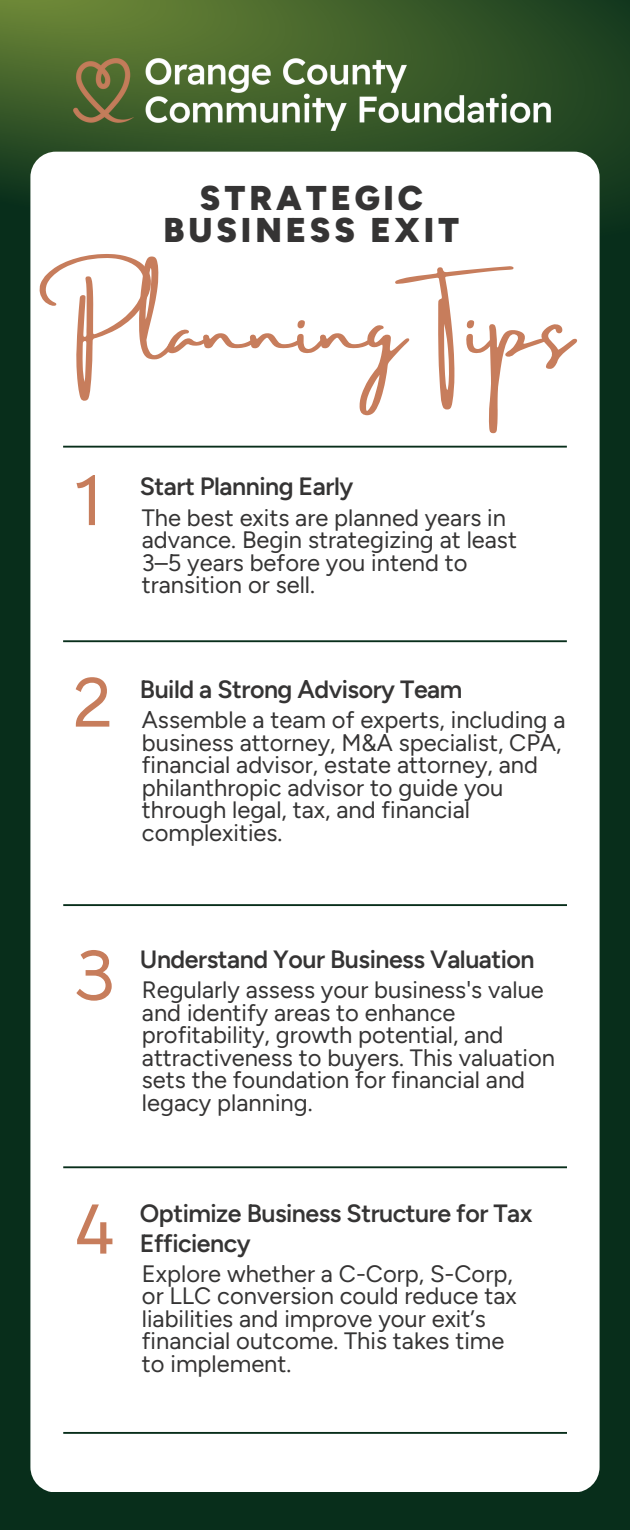
<style>
.page{position:relative;width:630px;height:1530px;background:#082e1b}
.page>*{position:absolute;margin:0;border:0;box-sizing:border-box;transform-origin:0 0}
.t1{font:77.75px "Amsterdam Three";color:#c77d5c}
.t2{font:700 75px "Bellota";color:#c77d5c}
.t3{font:900 34.5px/32px "Figtree";letter-spacing:.115em;color:#353434;text-align:center}
.t4{font:600 25px/30px "Figtree";letter-spacing:-.02em;color:#353434}
.t5{font:23.75px/22.5px "Figtree";color:#353434}
</style>
<div class="page">
<img style="left:0;top:0;width:630px;height:202px">
<div style="left:30px;top:152px;width:570px;height:1340px;background:#fff;border-radius:25px"></div>
<img style="left:56px;top:37px;width:512px;height:114px">
<hr style="left:63px;top:640px;width:504px;height:2px;background:#082e1b">
<hr style="left:63px;top:904px;width:504px;height:2px;background:#082e1b">
<hr style="left:63px;top:1166px;width:504px;height:2px;background:#082e1b">
<hr style="left:63px;top:1432px;width:504px;height:2px;background:#082e1b">
<hr style="left:63px;top:446px;width:504px;height:2px;background:#082e1b">
<p class="t3" style="left:164px;top:182px;width:297px">STRATEGIC<br>BUSINESS EXIT</p>
<p class="t1" style="left:76px;top:286px;width:497px">Planning Tips</p>
<h1 class="t2" style="left:74px;top:452px;width:29px">1</h1>
<p class="t4" style="left:140px;top:472px;width:215px">Start Planning Early</p>
<h2 class="t5" style="left:142px;top:506px;width:377px">The best exits are planned years in advance. Begin strategizing at least<br>3–5 years before you intend to transition or sell.</h2>
<p class="t2" style="left:72px;top:654px;width:42px">2</p>
<h3 class="t4" style="left:140px;top:674px;width:324px">Build a Strong Advisory Team</h3>
<p class="t5" style="left:142px;top:709px;width:425px">Assemble a team of experts, including a business attorney, M&amp;A specialist, CPA, financial advisor, estate attorney, and philanthropic advisor to guide you through legal, tax, and financial complexities.</p>
<p class="t2" style="left:74px;top:927px;width:42px">3</p>
<p class="t4" style="left:140px;top:944px;width:396px">Understand Your Business Valuation</p>
<p class="t5" style="left:142px;top:979px;width:415px">Regularly assess your business's value and identify areas to enhance profitability, growth potential, and attractiveness to buyers. This valuation sets the foundation for financial and legacy planning.</p>
<p class="t2" style="left:74px;top:1181px;width:42px">4</p>
<h3 class="t4" style="left:140px;top:1198px;width:394px">Optimize Business Structure for Tax<br>Efficiency</h3>
<p class="t5" style="left:142px;top:1262px;width:376px">Explore whether a C-Corp, S-Corp, or LLC conversion could reduce tax liabilities and improve your exit’s financial outcome. This takes time to implement.</p>
</div>
